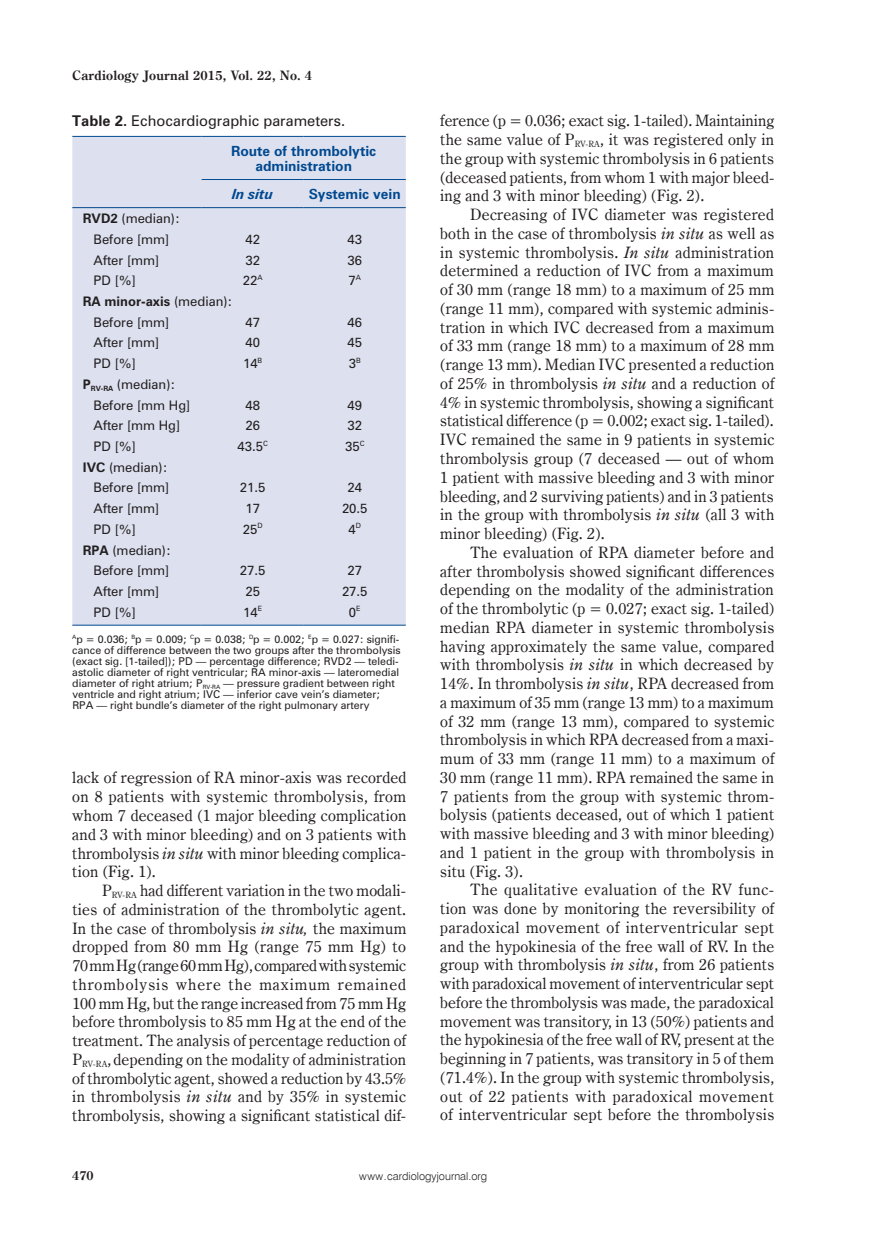
<style>
.page{position:relative;width:872px;height:1234px;background:#fff}
.page>*{position:absolute;margin:0;border:0;box-sizing:border-box;transform-origin:0 0}
.t1{font:15.75px/18.8px "Century Oldst EU";letter-spacing:.015em;color:#231f20;text-align:justify}
.t2{font:13.5px "Zurich PL";color:#231f20}
.t3{font:700 13.05px "Century Oldst EU";letter-spacing:.015em;color:#231f20}
.t4{font:700 12.75px/15px "Zurich PL";color:#014990;text-align:center}
.t5{font:italic 700 12.75px "Zurich PL";color:#014990}
.t6{font:700 12.75px "Century Oldst EU";color:#231f20}
.t7{font:12px/20.7px "Zurich PL";color:#231f20}
.t8{font:10.95px "Swis 721 Lt EU";color:#231f20}
.t9{font:9.75px/10.9px "Zurich PL";color:#231f20}
.t10{font:6.6px "Zurich PL";color:#231f20}
.t11{font:5.4px "Zurich PL";color:#231f20}
.s1{font-weight:700}
.s2{font-style:italic}
</style>
<div class="page">
<div style="left:72px;top:137px;width:334px;height:487px;background:#dde1ef"></div>
<hr style="left:202px;top:179px;width:102px;height:1px;background:#014990">
<hr style="left:304px;top:179px;width:102px;height:1px;background:#014990">
<hr style="left:72px;top:136px;width:130px;height:1px;background:#014990">
<hr style="left:202px;top:136px;width:102px;height:1px;background:#014990">
<hr style="left:304px;top:136px;width:102px;height:1px;background:#014990">
<hr style="left:72px;top:624px;width:130px;height:1px;background:#014990">
<hr style="left:202px;top:624px;width:102px;height:1px;background:#014990">
<hr style="left:304px;top:624px;width:102px;height:1px;background:#014990">
<hr style="left:72px;top:207px;width:130px;height:1px;background:#014990">
<hr style="left:202px;top:207px;width:102px;height:1px;background:#014990">
<hr style="left:304px;top:207px;width:102px;height:1px;background:#014990">
<p class="t3" style="left:72px;top:67px;width:241px">Cardiology Journal 2015, Vol. 22, No. 4</p>
<p class="t2" style="left:72px;top:111px;width:274px"><span class="s1">Table 2.</span> Echocardiographic parameters.</p>
<p class="t4" style="left:231px;top:143px;width:147px">Route of thrombolytic administration</p>
<p class="t5" style="left:232px;top:185px;width:43px">In situ</p>
<p class="t4" style="left:309px;top:186px;width:94px">Systemic vein</p>
<p class="t7" style="left:83px;top:208px;width:99px;text-align:center"><span class="s1">RVD2</span> (median):<br>Before [mm]</p>
<p class="t7" style="left:245px;top:229px;width:16px">42</p>
<p class="t7" style="left:347px;top:229px;width:16px">43</p>
<p class="t7" style="left:94px;top:249px;width:67px">After [mm]</p>
<p class="t7" style="left:245px;top:249px;width:16px">32</p>
<p class="t7" style="left:347px;top:249px;width:16px">36</p>
<p class="t7" style="left:94px;top:270px;width:44px">PD [%]</p>
<p class="t7" style="left:243px;top:270px;width:21px">22<sup>A</sup></p>
<p class="t7" style="left:348px;top:270px;width:14px">7<sup>A</sup></p>
<p class="t7" style="left:94px;top:291px;width:140px;text-indent:-11px"><span class="s1">RA minor-axis</span> (median):<br>Before [mm]</p>
<p class="t7" style="left:245px;top:311px;width:16px">47</p>
<p class="t7" style="left:347px;top:311px;width:16px">46</p>
<p class="t7" style="left:94px;top:332px;width:67px">After [mm]</p>
<p class="t7" style="left:245px;top:332px;width:16px">40</p>
<p class="t7" style="left:347px;top:332px;width:16px">45</p>
<p class="t7" style="left:94px;top:353px;width:44px">PD [%]</p>
<p class="t7" style="left:243px;top:353px;width:21px">14<sup>B</sup></p>
<p class="t7" style="left:349px;top:353px;width:9px">3</p>
<p class="t10" style="left:356px;top:356px;width:6px">B</p>
<p class="t7" style="left:94px;top:373px;width:98px;text-indent:-11px"><span class="s1">P</span><sub>RV-RA</sub> (median):<br>Before [mm Hg]</p>
<p class="t7" style="left:245px;top:394px;width:16px">48</p>
<p class="t7" style="left:347px;top:394px;width:16px">49</p>
<p class="t7" style="left:94px;top:415px;width:88px">After [mm Hg]</p>
<p class="t7" style="left:245px;top:415px;width:16px">26</p>
<p class="t7" style="left:347px;top:415px;width:16px">32</p>
<p class="t7" style="left:94px;top:436px;width:44px">PD [%]</p>
<p class="t7" style="left:237px;top:436px;width:32px">43.5<sup>C</sup></p>
<p class="t7" style="left:345px;top:436px;width:16px">35</p>
<p class="t10" style="left:360px;top:438px;width:6px">C</p>
<p class="t7" style="left:83px;top:456px;width:88px;text-align:right"><span class="s1">IVC</span> (median):<br>Before [mm]</p>
<p class="t7" style="left:240px;top:477px;width:27px">21.5</p>
<p class="t7" style="left:347px;top:477px;width:16px">24</p>
<p class="t7" style="left:94px;top:498px;width:67px">After [mm]</p>
<p class="t7" style="left:245px;top:498px;width:16px">17</p>
<p class="t7" style="left:342px;top:498px;width:27px">20.5</p>
<p class="t7" style="left:94px;top:518px;width:44px">PD [%]</p>
<p class="t7" style="left:243px;top:518px;width:21px">25<sup>D</sup></p>
<p class="t7" style="left:348px;top:518px;width:9px">4</p>
<p class="t10" style="left:356px;top:521px;width:7px">D</p>
<p class="t7" style="left:83px;top:539px;width:90px;text-align:right"><span class="s1">RPA</span> (median):<br>Before [mm]</p>
<p class="t7" style="left:240px;top:560px;width:27px">27.5</p>
<p class="t7" style="left:347px;top:560px;width:16px">27</p>
<p class="t7" style="left:94px;top:580px;width:67px">After [mm]</p>
<p class="t7" style="left:245px;top:580px;width:16px">25</p>
<p class="t7" style="left:342px;top:580px;width:27px">27.5</p>
<p class="t7" style="left:94px;top:601px;width:44px">PD [%]</p>
<p class="t7" style="left:243px;top:601px;width:20px">14<sup>E</sup></p>
<p class="t7" style="left:349px;top:601px;width:9px">0</p>
<p class="t10" style="left:356px;top:604px;width:6px">E</p>
<p class="t11" style="left:72px;top:633px;width:6px">A</p>
<p class="t9" style="left:77px;top:633px;width:53px">p = 0.036;</p>
<p class="t11" style="left:131px;top:633px;width:5px">B</p>
<p class="t9" style="left:135px;top:633px;width:53px">p = 0.009;</p>
<p class="t11" style="left:190px;top:633px;width:5px">C</p>
<p class="t9" style="left:194px;top:633px;width:53px">p = 0.038;</p>
<p class="t11" style="left:249px;top:633px;width:6px">D</p>
<p class="t9" style="left:253px;top:633px;width:53px">p = 0.002;</p>
<p class="t11" style="left:308px;top:633px;width:5px">E</p>
<p class="t9" style="left:72px;top:633px;width:330px;text-indent:239px">p = 0.027: signifi&shy;cance of difference between the two groups after the thrombolysis (exact sig. [1-tailed]); PD — percentage difference; RVD2 — teledi&shy;astolic diameter of right ventricular; RA minor-axis — lateromedial diameter of right atrium; P<sub>RV-RA</sub> — pressure gradient between right ventricle and right atrium; IVC — inferior cave vein’s diameter; RPA — right bundle’s diameter of the right pulmonary artery</p>
<p class="t1" style="left:72px;top:768px;width:335px">lack of regression of RA minor-axis was recorded on 8 patients with systemic thrombolysis, from whom 7 deceased (1 major bleeding complication and 3 with minor bleeding) and on 3 patients with thrombolysis <span class="s2">in situ</span> with minor bleeding complica&shy;tion (Fig. 1).</p>
<p class="t1" style="left:72px;top:881px;width:335px;text-indent:30px">P<sub>RV-RA</sub> had different variation in the two modali&shy;ties of administration of the thrombolytic agent.<br>In the case of thrombolysis <span class="s2">in situ,</span> the maximum dropped from 80 mm Hg (range 75 mm Hg) to 70 mm Hg (range 60 mm Hg), compared with systemic thrombolysis where the maximum remained 100 mm Hg, but the range increased from 75 mm Hg before thrombolysis to 85 mm Hg at the end of the treatment. The analysis of percentage reduction of P<sub>RV-RA</sub>,depending on the modality of administration of thrombolytic agent, showed a reduction by 43.5% in thrombolysis <span class="s2">in situ</span> and by 35% in systemic thrombolysis, showing a significant statistical dif-</p>
<p class="t1" style="left:440px;top:112px;width:335px">ference (p = 0.036; exact sig. 1-tailed). Maintaining the same value of P<sub>RV-RA</sub>, it was registered only in the group with systemic thrombolysis in 6 patients (deceased patients, from whom 1 with major bleed&shy;ing and 3 with minor bleeding) (Fig. 2).</p>
<p class="t1" style="left:440px;top:205px;width:336px;text-indent:30px">Decreasing of IVC diameter was registered both in the case of thrombolysis <span class="s2">in situ</span> as well as in systemic thrombolysis. <span class="s2">In situ</span> administration determined a reduction of IVC from a maximum of 30 mm (range 18 mm) to a maximum of 25 mm (range 11 mm), compared with systemic adminis&shy;tration in which IVC decreased from a maximum of 33 mm (range 18 mm) to a maximum of 28 mm (range 13 mm). Median IVC presented a reduction of 25% in thrombolysis <span class="s2">in situ</span> and a reduction of 4% in systemic thrombolysis, showing a significant statistical difference (p = 0.002; exact sig. 1-tailed).<br>IVC remained the same in 9 patients in systemic thrombolysis group (7 deceased — out of whom 1 patient with massive bleeding and 3 with minor bleeding, and 2 surviving patients) and in 3 patients in the group with thrombolysis <span class="s2">in situ</span> (all 3 with minor bleeding) (Fig. 2).</p>
<p class="t1" style="left:440px;top:543px;width:336px;text-indent:30px">The evaluation of RPA diameter before and after thrombolysis showed significant differences depending on the modality of the administration of the thrombolytic (p = 0.027; exact sig. 1-tailed) median RPA diameter in systemic thrombolysis having approximately the same value, compared with thrombolysis <span class="s2">in situ</span> in which decreased by 14%. In thrombolysis <span class="s2">in situ</span>, RPA decreased from a maximum of 35 mm (range 13 mm) to a maximum of 32 mm (range 13 mm), compared to systemic thrombolysis in which RPA decreased from a maxi&shy;mum of 33 mm (range 11 mm) to a maximum of 30 mm (range 11 mm). RPA remained the same in 7 patients from the group with systemic throm&shy;bolysis (patients deceased, out of which 1 patient with massive bleeding and 3 with minor bleeding) and 1 patient in the group with thrombolysis in situ (Fig. 3).</p>
<p class="t1" style="left:440px;top:880px;width:336px;text-indent:30px">The qualitative evaluation of the RV func&shy;tion was done by monitoring the reversibility of paradoxical movement of interventricular sept and the hypokinesia of the free wall of RV. In the group with thrombolysis <span class="s2">in situ</span>, from 26 patients with paradoxical movement of interventricular sept before the thrombolysis was made, the paradoxical movement was transitory, in 13 (50%) patients and the hypokinesia of the free wall of RV, present at the beginning in 7 patients, was transitory in 5 of them (71.4%). In the group with systemic thrombolysis, out of 22 patients with paradoxical movement of interventricular sept before the thrombolysis</p>
<p class="t6" style="left:72px;top:1167px;width:23px">470</p>
<p class="t8" style="left:359px;top:1169px;width:129px">www.cardiologyjournal.org</p>
</div>
